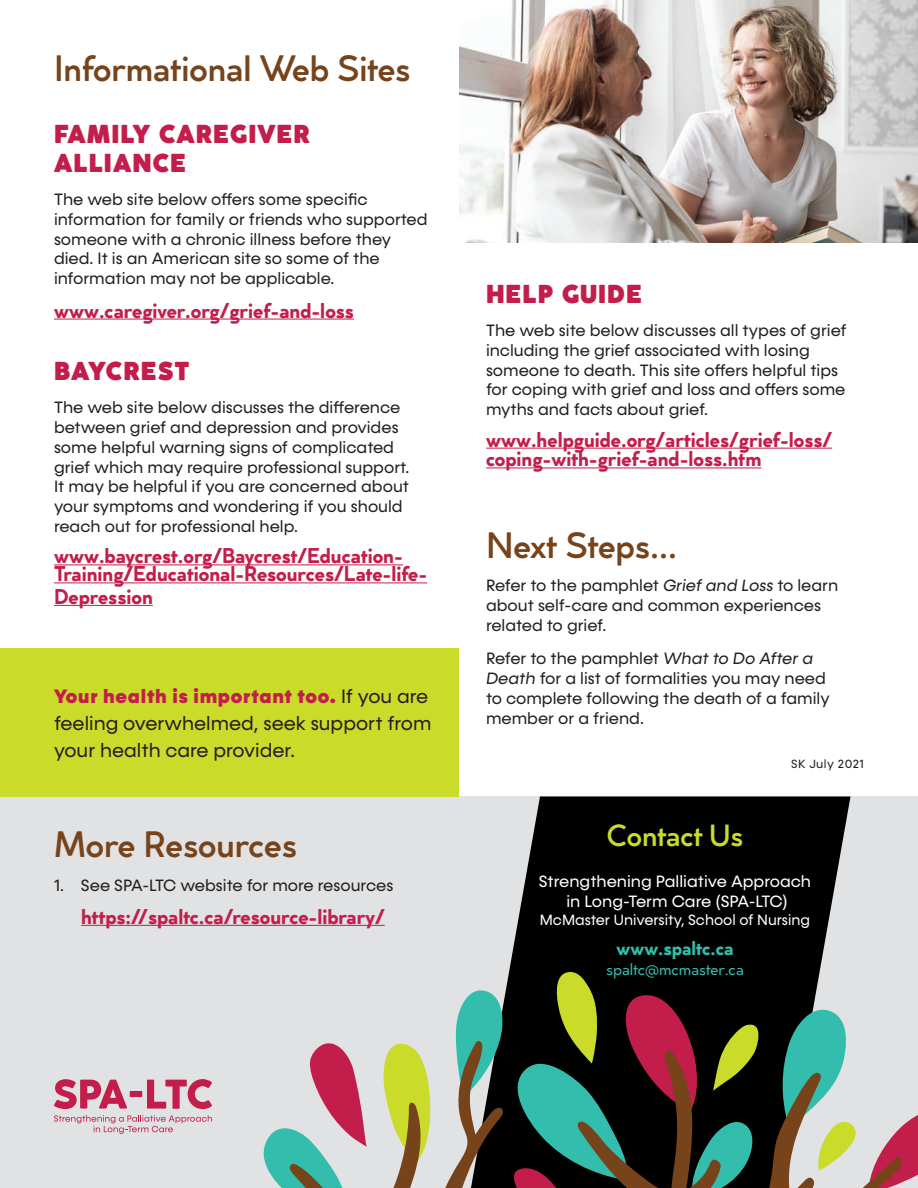
<style>
.page{position:relative;width:918px;height:1188px;background:#fff}
.page>*{position:absolute;margin:0;border:0;box-sizing:border-box;transform-origin:0 0}
.t1{font:500 36px "Cocogoose Classic";color:#77431b}
.t2{font:500 30px "Cocogoose Classic";color:#cadb2a}
.t3{font:900 25.5px/28.5px "Cocogoose Classic";letter-spacing:.04em;color:#c31e4b}
.t4{font:700 21px/18px "Cocogoose Classic";color:#c31e4b}
.t5{font:19.5px/27px "Konnect";color:#231f20}
.t6{font:700 19.5px "Cocogoose Classic";color:#33bdac}
.t7{font:16.5px/19.8px "Konnect";color:#231f20}
.t8{font:16.5px/19.8px "Konnect";color:#fff;text-align:center}
.t9{font:16.5px "Cocogoose Classic";color:#33bdac}
.t10{font:15px "Konnect";color:#fff}
.t11{font:12px "Konnect";letter-spacing:.04em;color:#231f20}
.s1{font-weight:900;color:#c31e4b}
.s2{font-style:italic}
</style>
<div class="page">
<hr style="left:54px;top:319px;width:300px;height:1px;background:#c31e4b">
<hr style="left:54px;top:564px;width:349px;height:1px;background:#c31e4b">
<hr style="left:54px;top:582px;width:373px;height:1px;background:#c31e4b">
<hr style="left:54px;top:605px;width:99px;height:1px;background:#c31e4b">
<hr style="left:486px;top:448px;width:346px;height:1px;background:#c31e4b">
<hr style="left:486px;top:467px;width:275px;height:1px;background:#c31e4b">
<div style="left:0;top:796px;width:918px;height:392px;background:#e1e2e4"></div>
<svg style="left:509px;top:796px;width:342px;height:245px;background:#181819"></svg>
<svg style="left:455px;top:972px;width:310px;height:69px;background:#403e2d"></svg>
<svg style="left:781px;top:1005px;width:70px;height:36px"></svg>
<svg style="left:264px;top:1041px;width:654px;height:147px"></svg>
<hr style="left:81px;top:925px;width:304px;height:1px;background:#c31e4b">
<svg style="left:54px;top:1079px;width:73px;height:30px"></svg>
<div style="left:130px;top:1091px;width:12px;height:6px;background:#c31e4b"></div>
<svg style="left:147px;top:1079px;width:65px;height:30px"></svg>
<svg style="left:54px;top:1115px;width:158px;height:19px"></svg>
<div style="left:0;top:648px;width:459px;height:148px;background:#cadb2a"></div>
<img style="left:459px;top:0;width:459px;height:243px">
<h1 class="t1" style="left:54px;top:42px;width:358px">Informational Web Sites</h1>
<h3 class="t3" style="left:54px;top:119px;width:257px">FAMILY CAREGIVER<br>ALLIANCE</h3>
<p class="t7" style="left:54px;top:190px;width:375px">The web site below offers some specific information for family or friends who supported someone with a chronic illness before they died. It is an American site so some of the information may not be applicable.</p>
<p class="t4" style="left:54px;top:300px;width:301px">www.caregiver.org/grief-and-loss</p>
<h3 class="t3" style="left:54px;top:355px;width:137px">BAYCREST</h3>
<p class="t7" style="left:54px;top:398px;width:357px">The web site below discusses the difference between grief and depression and provides some helpful warning signs of complicated grief which may require professional support.<br>It may be helpful if you are concerned about your symptoms and wondering if you should reach out for professional help.</p>
<p class="t4" style="left:54px;top:546px;width:375px">www.baycrest.org/Baycrest/Education-<br>Training/Educational-Resources/Late-life-</p>
<p class="t4" style="left:54px;top:586px;width:100px">Depression</p>
<p class="t5" style="left:54px;top:683px;width:379px"><span class="s1">Your health is important too.</span> If you are feeling overwhelmed, seek support from your health care provider.</p>
<h1 class="t1" style="left:54px;top:818px;width:245px">More Resources</h1>
<p class="t7" style="left:54px;top:875px;width:341px">1. See SPA-LTC website for more resources</p>
<p class="t4" style="left:81px;top:906px;width:305px">https://spaltc.ca/resource-library/</p>
<h3 class="t3" style="left:486px;top:278px;width:157px">HELP GUIDE</h3>
<p class="t7" style="left:486px;top:321px;width:362px">The web site below discusses all types of grief including the grief associated with losing someone to death. This site offers helpful tips for coping with grief and loss and offers some myths and facts about grief.</p>
<p class="t4" style="left:486px;top:428px;width:348px;line-height:19.8px">www.helpguide.org/articles/grief-loss/ coping-with-grief-and-loss.htm</p>
<h1 class="t1" style="left:486px;top:519px;width:193px">Next Steps…</h1>
<p class="t7" style="left:486px;top:576px;width:354px">Refer to the pamphlet <span class="s2">Grief and Loss</span> to learn about self-care and common experiences related to grief.</p>
<p class="t7" style="left:486px;top:649px;width:345px">Refer to the pamphlet <span class="s2">What to Do After a Death</span> for a list of formalities you may need to complete following the death of a family member or a friend.</p>
<p class="t11" style="left:791px;top:757px;width:74px">SK July 2021</p>
<h2 class="t2" style="left:607px;top:813px;width:138px">Contact Us</h2>
<p class="t8" style="left:539px;top:872px;width:274px">Strengthening Palliative Approach in Long-Term Care (SPA-LTC)</p>
<p class="t10" style="left:540px;top:911px;width:272px">McMaster University, School of Nursing</p>
<p class="t6" style="left:616px;top:934px;width:119px">www.spaltc.ca</p>
<p class="t9" style="left:606px;top:957px;width:139px">spaltc@mcmaster.ca</p>
</div>
